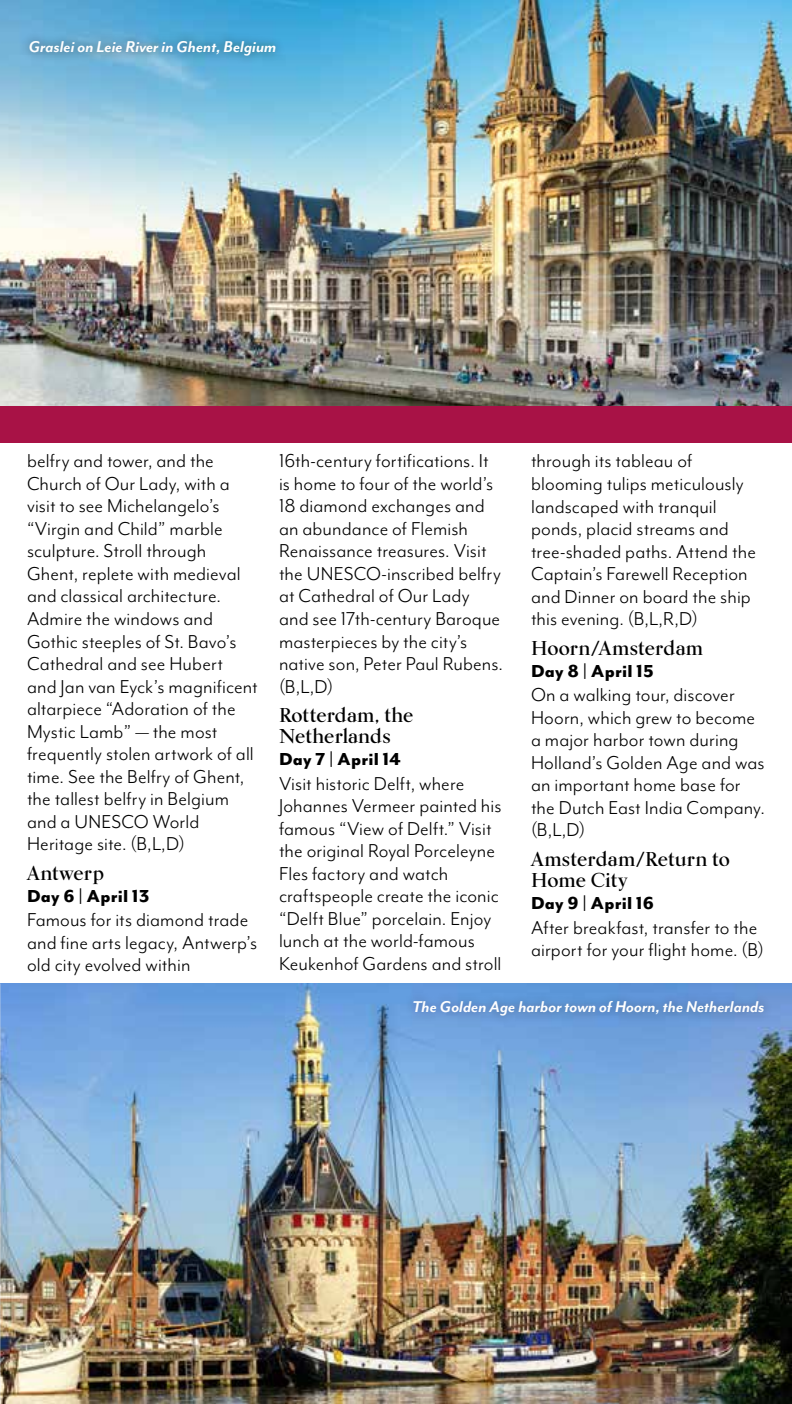
<style>
.page{position:relative;width:792px;height:1404px;background:#fff}
.page>*{position:absolute;margin:0;border:0;box-sizing:border-box;transform-origin:0 0}
.t1{font:21.6px/22.6px "Mr Eaves Mod OT";letter-spacing:.005em;color:#000}
.t2{font:700 20px/21px "Kumlien Pro";letter-spacing:.005em;color:#000}
.t3{font:800 20px "Mr Eaves Mod OT";letter-spacing:.01em;color:#000}
.t4{font:italic 700 18px "Mr Eaves Mod OT";color:#fff}
</style>
<div class="page">
<img style="left:0;top:0;width:792px;height:406px">
<div style="left:0;top:406px;width:792px;height:37px;background:#a81246"></div>
<img style="left:1px;top:984px;width:791px;height:420px">
<img style="left:0;top:984px;width:1px;height:420px">
<div style="left:404px;top:990px;width:370px;height:36px;background:#000;opacity:.2"></div>
<div style="left:20px;top:30px;width:266px;height:36px;background:#000;opacity:.3"></div>
<p class="t4" style="left:29px;top:37px;width:249px">Graslei on Leie River in Ghent, Belgium</p>
<p class="t1" style="left:27px;top:450px;width:232px">belfry and tower, and the<br>Church of Our Lady, with a visit to see Michelangelo’s “Virgin and Child” marble sculpture. Stroll through<br>Ghent, replete with medieval and classical architecture.<br>Admire the windows and<br>Gothic steeples of St. Bavo’s<br>Cathedral and see Hubert and Jan van Eyck’s magnificent altarpiece “Adoration of the<br>Mystic Lamb” — the most frequently stolen artwork of all time. See the Belfry of Ghent, the tallest belfry in Belgium and a UNESCO World<br>Heritage site. (B,L,D)</p>
<p class="t2" style="left:27px;top:862px;width:78px">Antwerp</p>
<p class="t3" style="left:27px;top:884px;width:124px">Day 6 | April 13</p>
<p class="t1" style="left:27px;top:908px;width:232px">Famous for its diamond trade and fine arts legacy, Antwerp’s old city evolved within</p>
<p class="t1" style="left:279px;top:450px;width:226px">16th‑century fortifications. It is home to four of the world’s<br>18 diamond exchanges and an abundance of Flemish<br>Renaissance treasures. Visit the UNESCO-inscribed belfry at Cathedral of Our Lady and see 17th‑century Baroque masterpieces by the city’s native son, Peter Paul Rubens. (B,L,D)</p>
<p class="t2" style="left:279px;top:705px;width:136px">Rotterdam, the<br>Netherlands</p>
<p class="t3" style="left:279px;top:748px;width:124px">Day 7 | April 14</p>
<p class="t1" style="left:279px;top:772px;width:224px">Visit historic Delft, where<br>Johannes Vermeer painted his famous “View of Delft.” Visit the original Royal Porceleyne<br>Fles factory and watch craftspeople create the iconic “Delft Blue” porcelain. Enjoy lunch at the world‑famous<br>Keukenhof Gardens and stroll</p>
<p class="t1" style="left:531px;top:450px;width:226px">through its tableau of blooming tulips meticulously landscaped with tranquil ponds, placid streams and tree-shaded paths. Attend the<br>Captain’s Farewell Reception and Dinner on board the ship this evening. (B,L,R,D)</p>
<p class="t2" style="left:531px;top:637px;width:173px">Hoorn/Amsterdam</p>
<p class="t3" style="left:531px;top:659px;width:124px">Day 8 | April 15</p>
<p class="t1" style="left:531px;top:683px;width:235px">On a walking tour, discover<br>Hoorn, which grew to become a major harbor town during<br>Holland’s Golden Age and was an important home base for the Dutch East India Company. (B,L,D)</p>
<p class="t2" style="left:531px;top:848px;width:201px">Amsterdam/Return to<br>Home City</p>
<p class="t3" style="left:531px;top:892px;width:125px">Day 9 | April 16</p>
<p class="t1" style="left:531px;top:916px;width:235px">After breakfast, transfer to the airport for your flight home. (B)</p>
<p class="t4" style="left:412px;top:997px;width:354px">The Golden Age harbor town of Hoorn, the Netherlands</p>
</div>
